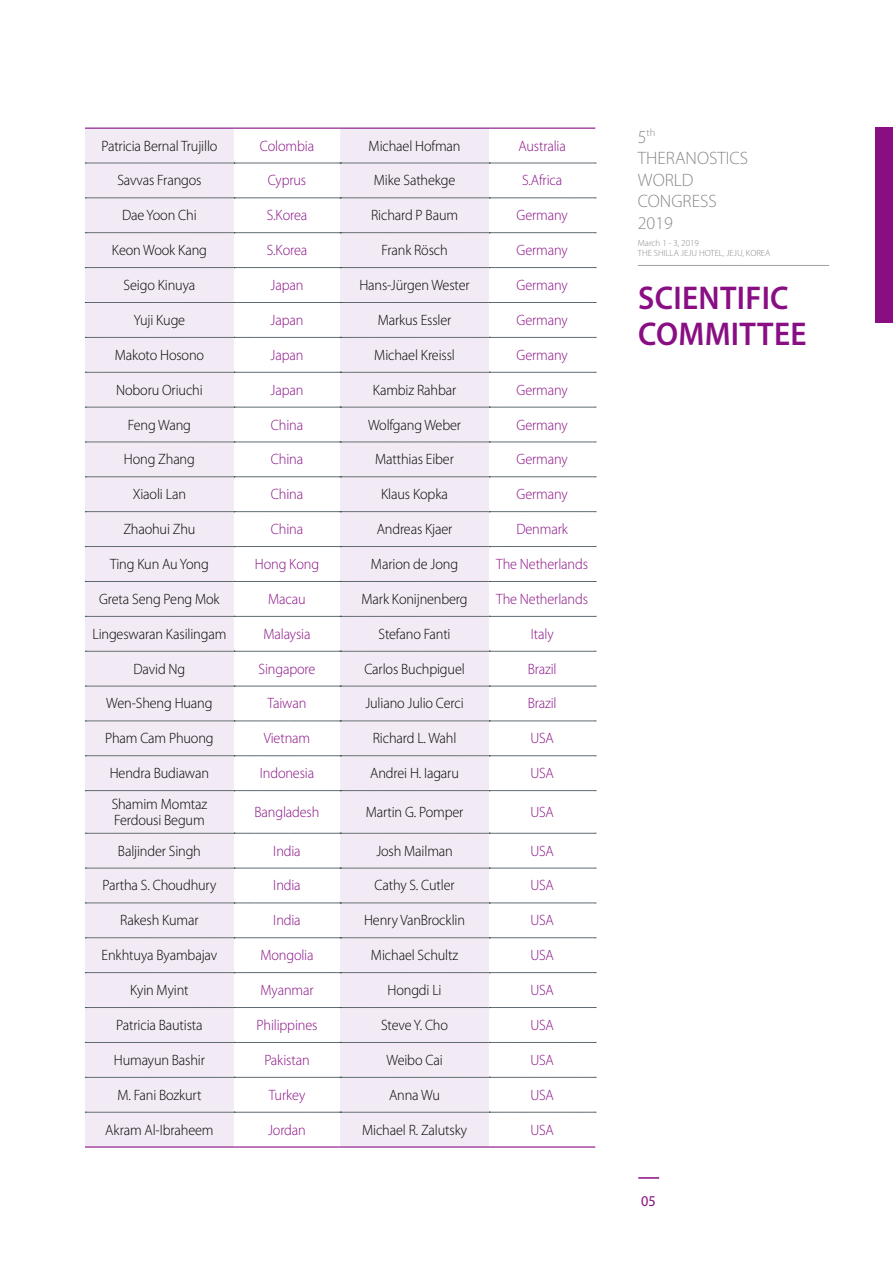
<style>
.page{position:relative;width:893px;height:1263px;background:#fff}
.page>*{position:absolute;margin:0;border:0;box-sizing:border-box;transform-origin:0 0}
.t1{font:600 33px/36px "Myriad Pro";letter-spacing:.01em;color:#890e84;scale:.95 1}
.t2{font:300 18px/21.6px "Myriad Pro";color:#898989}
.t3{font:300 15px/16.5px "Myriad Pro";letter-spacing:-.01em;color:#000;scale:.95 1}
.t4{font:300 15px "Myriad Pro";letter-spacing:-.01em;color:#890e84;scale:.95 1}
.t5{font:15px "Myriad Pro";color:#890e84;scale:.95 1}
.t6{font:300 10.5px "Myriad Pro";color:#898989}
.t7{font:300 9px/10.8px "Myriad Pro";color:#898989}
.s1{font-size:18px}
</style>
<div class="page">
<hr style="left:638px;top:1177px;width:21px;height:2px;background:#890e84">
<hr style="left:638px;top:265px;width:191px;height:1px;background:#9fa0a0">
<div style="left:876px;top:128px;width:17px;height:195px;background:#890e84"></div>
<svg style="left:85px;top:129px;width:404px;height:1017px;fill:#f2eaf4"></svg>
<hr style="left:85px;top:128px;width:149px;height:1px;background:#890e84">
<hr style="left:234px;top:128px;width:106px;height:1px;background:#890e84">
<hr style="left:85px;top:1146px;width:149px;height:1px;background:#890e84">
<hr style="left:234px;top:1146px;width:106px;height:1px;background:#890e84">
<hr style="left:340px;top:128px;width:149px;height:1px;background:#890e84">
<hr style="left:489px;top:128px;width:106px;height:1px;background:#890e84">
<svg style="left:85px;top:163px;width:511px;height:1px"></svg>
<svg style="left:85px;top:198px;width:511px;height:1px"></svg>
<svg style="left:85px;top:232px;width:511px;height:1px"></svg>
<svg style="left:85px;top:267px;width:511px;height:1px"></svg>
<svg style="left:85px;top:302px;width:511px;height:1px"></svg>
<svg style="left:85px;top:337px;width:511px;height:1px"></svg>
<svg style="left:85px;top:372px;width:511px;height:1px"></svg>
<svg style="left:85px;top:407px;width:511px;height:1px"></svg>
<svg style="left:85px;top:442px;width:511px;height:1px"></svg>
<svg style="left:85px;top:477px;width:511px;height:1px"></svg>
<svg style="left:85px;top:511px;width:511px;height:1px"></svg>
<svg style="left:85px;top:546px;width:511px;height:1px"></svg>
<svg style="left:85px;top:581px;width:511px;height:1px"></svg>
<svg style="left:85px;top:616px;width:511px;height:1px"></svg>
<svg style="left:85px;top:651px;width:511px;height:1px"></svg>
<svg style="left:85px;top:686px;width:511px;height:1px"></svg>
<svg style="left:85px;top:721px;width:511px;height:1px"></svg>
<svg style="left:85px;top:755px;width:511px;height:1px"></svg>
<svg style="left:85px;top:790px;width:511px;height:1px"></svg>
<svg style="left:85px;top:833px;width:511px;height:1px"></svg>
<svg style="left:85px;top:868px;width:511px;height:1px"></svg>
<svg style="left:85px;top:903px;width:511px;height:1px"></svg>
<svg style="left:85px;top:937px;width:511px;height:1px"></svg>
<svg style="left:85px;top:972px;width:511px;height:1px"></svg>
<svg style="left:85px;top:1007px;width:511px;height:1px"></svg>
<svg style="left:85px;top:1042px;width:511px;height:1px"></svg>
<svg style="left:85px;top:1077px;width:511px;height:1px"></svg>
<svg style="left:85px;top:1112px;width:511px;height:1px"></svg>
<hr style="left:340px;top:1146px;width:149px;height:1px;background:#890e84">
<hr style="left:489px;top:1146px;width:106px;height:1px;background:#890e84">
<p class="t3" style="left:101px;top:138px;width:124px">Patricia Bernal Trujillo</p>
<p class="t4" style="left:260px;top:137px;width:59px">Colombia</p>
<p class="t3" style="left:369px;top:138px;width:98px">Michael Hofman</p>
<p class="t4" style="left:518px;top:137px;width:51px">Australia</p>
<p class="t3" style="left:117px;top:172px;width:90px">Savvas Frangos</p>
<p class="t4" style="left:268px;top:172px;width:42px">Cyprus</p>
<p class="t3" style="left:374px;top:172px;width:87px">Mike Sathekge</p>
<p class="t4" style="left:522px;top:172px;width:44px">S.Africa</p>
<p class="t3" style="left:122px;top:207px;width:80px">Dae Yoon Chi</p>
<p class="t4" style="left:267px;top:207px;width:44px">S.Korea</p>
<p class="t3" style="left:371px;top:207px;width:93px">Richard P Baum</p>
<p class="t4" style="left:517px;top:207px;width:55px">Germany</p>
<p class="t3" style="left:112px;top:242px;width:102px">Keon Wook Kang</p>
<p class="t4" style="left:267px;top:242px;width:44px">S.Korea</p>
<p class="t3" style="left:381px;top:242px;width:71px">Frank Rösch</p>
<p class="t4" style="left:517px;top:242px;width:55px">Germany</p>
<p class="t3" style="left:124px;top:277px;width:77px">Seigo Kinuya</p>
<p class="t4" style="left:271px;top:277px;width:36px">Japan</p>
<p class="t3" style="left:359px;top:277px;width:118px">Hans-Jürgen Wester</p>
<p class="t4" style="left:517px;top:277px;width:55px">Germany</p>
<p class="t3" style="left:134px;top:312px;width:56px">Yuji Kuge</p>
<p class="t4" style="left:271px;top:312px;width:36px">Japan</p>
<p class="t3" style="left:378px;top:312px;width:79px">Markus Essler</p>
<p class="t4" style="left:517px;top:312px;width:55px">Germany</p>
<p class="t3" style="left:115px;top:347px;width:96px">Makoto Hosono</p>
<p class="t4" style="left:271px;top:347px;width:36px">Japan</p>
<p class="t3" style="left:374px;top:347px;width:86px">Michael Kreissl</p>
<p class="t4" style="left:516px;top:347px;width:55px">Germany</p>
<p class="t3" style="left:116px;top:382px;width:93px">Noboru Oriuchi</p>
<p class="t4" style="left:271px;top:381px;width:36px">Japan</p>
<p class="t3" style="left:373px;top:382px;width:90px">Kambiz Rahbar</p>
<p class="t4" style="left:516px;top:381px;width:55px">Germany</p>
<p class="t3" style="left:128px;top:416px;width:68px">Feng Wang</p>
<p class="t4" style="left:271px;top:416px;width:35px">China</p>
<p class="t3" style="left:368px;top:416px;width:99px">Wolfgang Weber</p>
<p class="t4" style="left:516px;top:416px;width:55px">Germany</p>
<p class="t3" style="left:124px;top:451px;width:76px">Hong Zhang</p>
<p class="t4" style="left:271px;top:451px;width:35px">China</p>
<p class="t3" style="left:375px;top:451px;width:84px">Matthias Eiber</p>
<p class="t4" style="left:516px;top:451px;width:55px">Germany</p>
<p class="t3" style="left:133px;top:486px;width:57px">Xiaoli Lan</p>
<p class="t4" style="left:271px;top:486px;width:35px">China</p>
<p class="t3" style="left:381px;top:486px;width:72px">Klaus Kopka</p>
<p class="t4" style="left:516px;top:486px;width:55px">Germany</p>
<p class="t3" style="left:123px;top:521px;width:77px">Zhaohui Zhu</p>
<p class="t4" style="left:271px;top:521px;width:35px">China</p>
<p class="t3" style="left:377px;top:521px;width:81px">Andreas Kjaer</p>
<p class="t4" style="left:516px;top:521px;width:56px">Denmark</p>
<p class="t3" style="left:110px;top:556px;width:106px">Ting Kun Au Yong</p>
<p class="t4" style="left:255px;top:556px;width:69px">Hong Kong</p>
<p class="t3" style="left:371px;top:556px;width:93px">Marion de Jong</p>
<p class="t4" style="left:496px;top:556px;width:98px">The Netherlands</p>
<p class="t3" style="left:99px;top:591px;width:128px">Greta Seng Peng Mok</p>
<p class="t4" style="left:268px;top:591px;width:41px">Macau</p>
<p class="t3" style="left:361px;top:591px;width:113px">Mark Konijnenberg</p>
<p class="t4" style="left:496px;top:591px;width:98px">The Netherlands</p>
<p class="t3" style="left:92px;top:626px;width:142px">Lingeswaran Kasilingam</p>
<p class="t4" style="left:263px;top:625px;width:51px">Malaysia</p>
<p class="t3" style="left:379px;top:626px;width:77px">Stefano Fanti</p>
<p class="t4" style="left:531px;top:625px;width:26px">Italy</p>
<p class="t3" style="left:134px;top:661px;width:56px">David Ng</p>
<p class="t4" style="left:259px;top:660px;width:61px">Singapore</p>
<p class="t3" style="left:364px;top:661px;width:107px">Carlos Buchpiguel</p>
<p class="t4" style="left:528px;top:660px;width:32px">Brazil</p>
<p class="t3" style="left:106px;top:695px;width:113px">Wen-Sheng Huang</p>
<p class="t4" style="left:268px;top:695px;width:42px">Taiwan</p>
<p class="t3" style="left:365px;top:695px;width:105px">Juliano Julio Cerci</p>
<p class="t4" style="left:528px;top:695px;width:32px">Brazil</p>
<p class="t3" style="left:105px;top:730px;width:116px">Pham Cam Phuong</p>
<p class="t4" style="left:264px;top:730px;width:50px">Vietnam</p>
<p class="t3" style="left:373px;top:730px;width:90px">Richard L. Wahl</p>
<p class="t4" style="left:530px;top:730px;width:26px">USA</p>
<p class="t3" style="left:110px;top:765px;width:106px">Hendra Budiawan</p>
<p class="t4" style="left:260px;top:765px;width:59px">Indonesia</p>
<p class="t3" style="left:370px;top:765px;width:95px">Andrei H. Iagaru</p>
<p class="t4" style="left:530px;top:765px;width:26px">USA</p>
<p class="t3" style="left:112px;top:796px;width:102px">Shamim Momtaz<br>Ferdousi Begum</p>
<p class="t4" style="left:255px;top:804px;width:70px">Bangladesh</p>
<p class="t3" style="left:366px;top:804px;width:104px">Martin G. Pomper</p>
<p class="t4" style="left:530px;top:804px;width:26px">USA</p>
<p class="t3" style="left:118px;top:842px;width:89px">Baljinder Singh</p>
<p class="t4" style="left:273px;top:842px;width:30px">India</p>
<p class="t3" style="left:376px;top:842px;width:82px">Josh Mailman</p>
<p class="t4" style="left:530px;top:842px;width:26px">USA</p>
<p class="t3" style="left:103px;top:877px;width:121px">Partha S. Choudhury</p>
<p class="t4" style="left:273px;top:877px;width:30px">India</p>
<p class="t3" style="left:374px;top:877px;width:86px">Cathy S. Cutler</p>
<p class="t4" style="left:530px;top:877px;width:26px">USA</p>
<p class="t3" style="left:120px;top:912px;width:84px">Rakesh Kumar</p>
<p class="t4" style="left:273px;top:912px;width:30px">India</p>
<p class="t3" style="left:364px;top:912px;width:108px">Henry VanBrocklin</p>
<p class="t4" style="left:530px;top:912px;width:26px">USA</p>
<p class="t3" style="left:102px;top:947px;width:123px">Enkhtuya Byambajav</p>
<p class="t4" style="left:260px;top:947px;width:58px">Mongolia</p>
<p class="t3" style="left:371px;top:947px;width:93px">Michael Schultz</p>
<p class="t4" style="left:530px;top:947px;width:26px">USA</p>
<p class="t3" style="left:130px;top:982px;width:63px">Kyin Myint</p>
<p class="t4" style="left:260px;top:982px;width:57px">Myanmar</p>
<p class="t3" style="left:388px;top:982px;width:58px">Hongdi Li</p>
<p class="t4" style="left:530px;top:982px;width:26px">USA</p>
<p class="t3" style="left:116px;top:1017px;width:92px">Patricia Bautista</p>
<p class="t4" style="left:257px;top:1017px;width:66px">Philippines</p>
<p class="t3" style="left:381px;top:1017px;width:72px">Steve Y. Cho</p>
<p class="t4" style="left:530px;top:1017px;width:26px">USA</p>
<p class="t3" style="left:114px;top:1052px;width:97px">Humayun Bashir</p>
<p class="t4" style="left:264px;top:1051px;width:49px">Pakistan</p>
<p class="t3" style="left:386px;top:1052px;width:61px">Weibo Cai</p>
<p class="t4" style="left:530px;top:1051px;width:26px">USA</p>
<p class="t3" style="left:118px;top:1087px;width:90px">M. Fani Bozkurt</p>
<p class="t4" style="left:269px;top:1086px;width:40px">Turkey</p>
<p class="t3" style="left:389px;top:1087px;width:55px">Anna Wu</p>
<p class="t4" style="left:530px;top:1086px;width:26px">USA</p>
<p class="t3" style="left:105px;top:1121px;width:116px">Akram Al-Ibraheem</p>
<p class="t4" style="left:268px;top:1121px;width:41px">Jordan</p>
<p class="t3" style="left:362px;top:1121px;width:112px">Michael R. Zalutsky</p>
<p class="t4" style="left:530px;top:1121px;width:26px">USA</p>
<p class="t6" style="left:638px;top:126px;width:19px"><span class="s1">5</span>th</p>
<p class="t2" style="left:638px;top:148px;width:112px">THERANOSTICS<br>World<br>Congress<br>2019</p>
<p class="t7" style="left:638px;top:237px;width:134px">March 1 - 3, 2019<br>THE SHILLA JEJU HOTEL, JEJU, KOREA</p>
<h1 class="t1" style="left:638px;top:279px;width:179px">SCIENTIFIC<br>COMMITTEE</h1>
<p class="t5" style="left:641px;top:1192px;width:17px">05</p>
</div>
